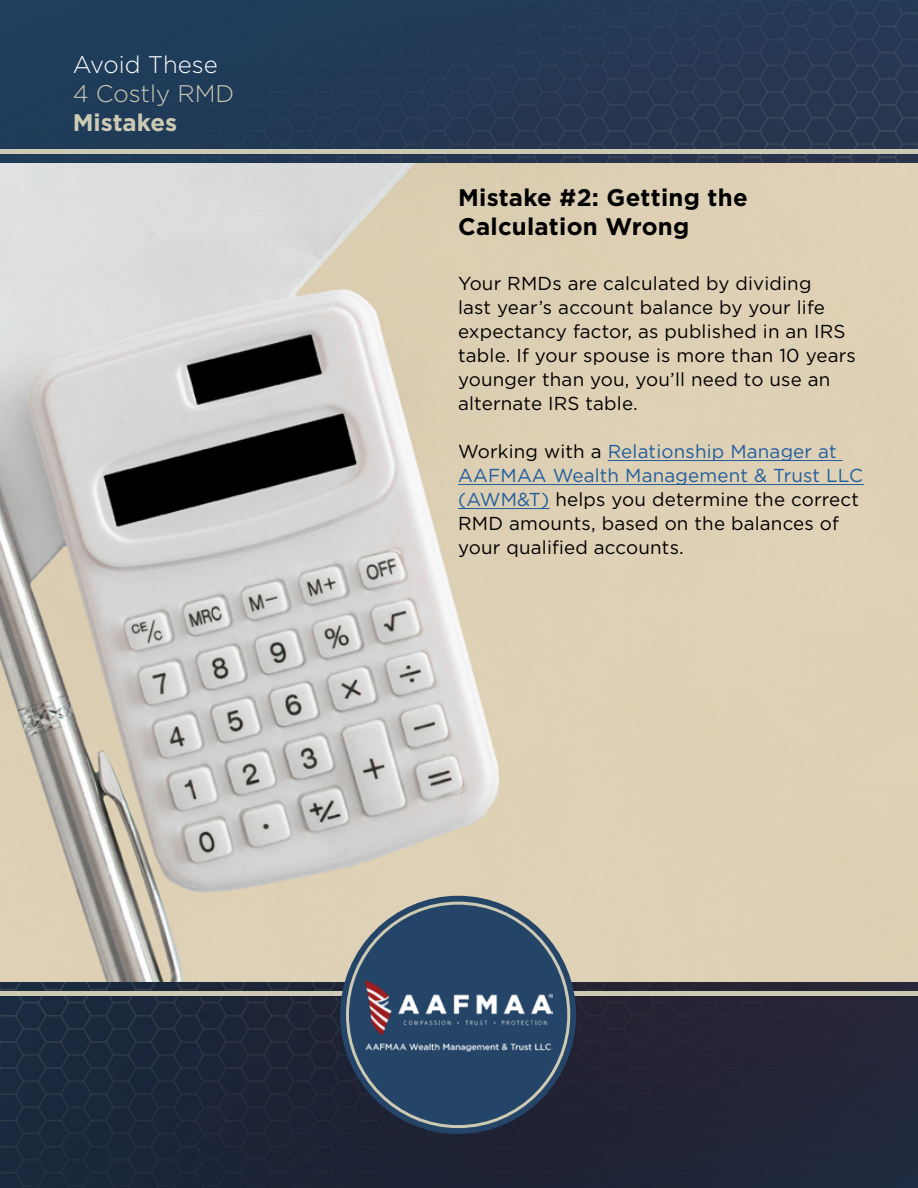
<style>
.page{position:relative;width:918px;height:1188px;background:#fff}
.page>*{position:absolute;margin:0;border:0;box-sizing:border-box;transform-origin:0 0}
.t1{font:700 24px/28.8px "Gotham";letter-spacing:.01em;color:#000}
.t2{font:300 24px "Gotham";color:#fff}
.t3{font:300 24px "Gotham";color:#cdcab4}
.t4{font:700 24px "Gotham";color:#cdcab4}
.t5{font:18.75px/24px "Gotham";letter-spacing:.01em;color:#000}
.s1{color:#215e9e}
</style>
<div class="page">
<img style="left:0;top:163px;width:918px;height:1025px">
<img style="left:0;top:0;width:918px;height:163px">
<hr style="left:0;top:150px;width:918px;height:4px;background:#cdcab4">
<hr style="left:0;top:992px;width:918px;height:4px;background:#cdcab4">
<div style="left:340px;top:896px;width:236px;height:238px;background:#244568;border-radius:50%"></div>
<img style="left:364px;top:980px;width:188px;height:72px">
<hr style="left:608px;top:460px;width:235px;height:1px;background:#215e9e">
<hr style="left:458px;top:484px;width:406px;height:1px;background:#215e9e">
<hr style="left:458px;top:508px;width:92px;height:1px;background:#215e9e">
<p class="t2" style="left:73px;top:50px;width:146px">Avoid These</p>
<p class="t3" style="left:73px;top:78px;width:163px">4 Costly RMD</p>
<p class="t4" style="left:73px;top:106px;width:106px">Mistakes</p>
<p class="t1" style="left:458px;top:183px;width:291px">Mistake #2: Getting the<br>Calculation Wrong</p>
<p class="t5" style="left:458px;top:271px;width:399px">Your RMDs are calculated by dividing<br>last year’s account balance by your life expectancy factor, as published in an IRS table. If your spouse is more than 10 years younger than you, you’ll need to use an alternate IRS table.</p>
<p class="t5" style="left:458px;top:439px;width:406px">Working with a <span class="s1">Relationship Manager at AAFMAA Wealth Management &amp; Trust LLC (AWM&amp;T)</span> helps you determine the correct RMD amounts, based on the balances of your qualified accounts.</p>
</div>
